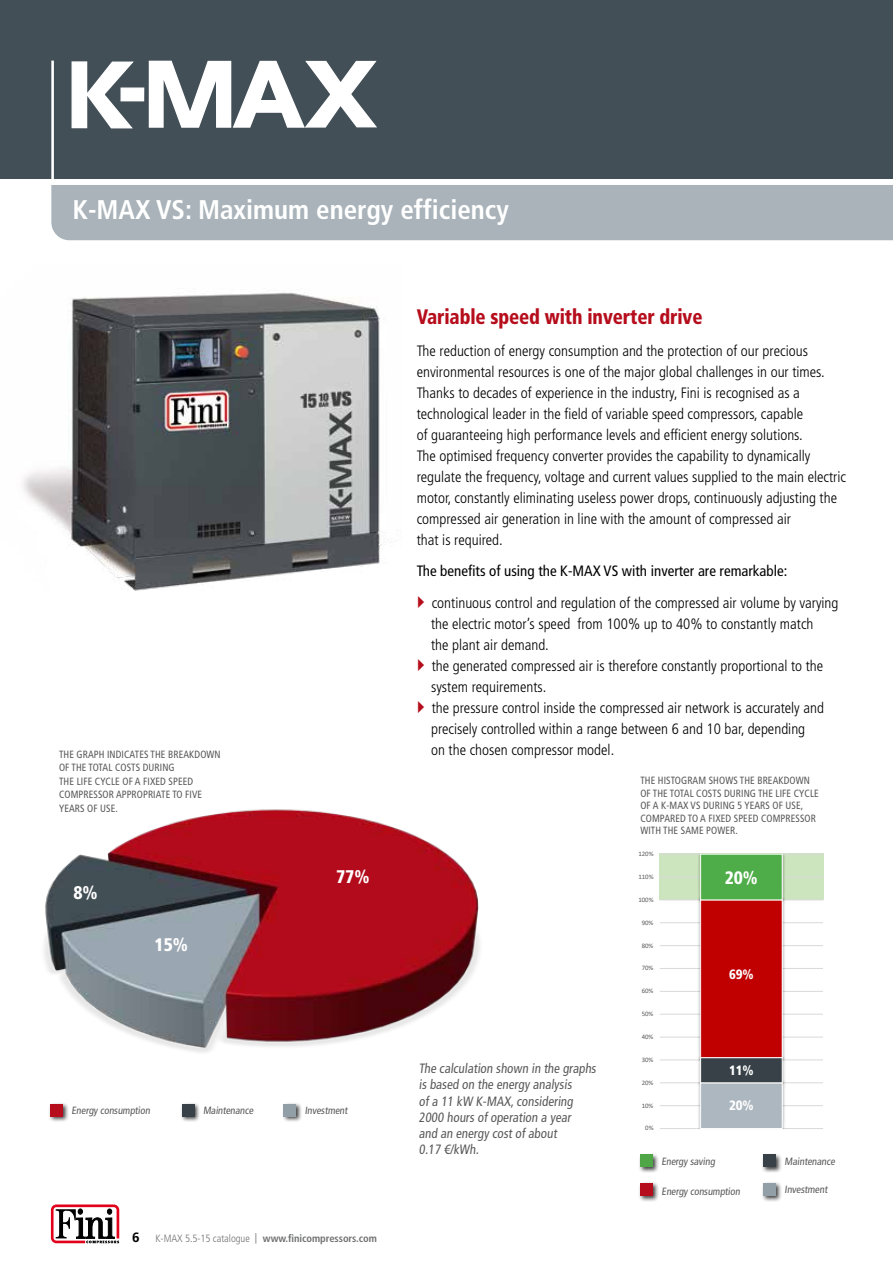
<style>
.page{position:relative;width:893px;height:1263px;background:#fff}
.page>*{position:absolute;margin:0;border:0;box-sizing:border-box;transform-origin:0 0}
.t1{font:700 condensed 27px "Frutiger LT Std";color:#fff}
.t2{font:900 condensed 21px "Frutiger LT Std";letter-spacing:-.005em;color:#b60d1c;scale:.9 1}
.t3{font:900 condensed 18.3px "Frutiger LT Std";color:#fff}
.t4{font:900 condensed 18px "Frutiger LT Std";color:#fff}
.t5{font:300 condensed 15px/21px "Frutiger LT Std";color:#000}
.t6{font:condensed 15px "Frutiger LT Std";color:#000}
.t7{font:condensed 13.5px/16.2px "Frutiger LT Std";color:#58585a;scale:.95 1}
.t8{font:900 condensed 13.5px "Frutiger LT Std";color:#fff}
.t9{font:condensed 10.5px/12.6px "Frutiger LT Std";letter-spacing:.01em;color:#58585a;scale:.95 1}
.t10{font:condensed 10.5px "Frutiger LT Std";letter-spacing:.01em;color:#58585a}
.t11{font:700 condensed 10.5px "Frutiger LT Std";letter-spacing:-.005em;color:#707172}
.t12{font:6.75px "Calibri";letter-spacing:.005em;color:#595959}
.s1{font-stretch:normal;font-size:13.5px;color:#000}
.s2{font-weight:400;font-stretch:normal;color:#fff}
.s3{font-weight:300}
.s4{font-weight:300;font-stretch:normal}
</style>
<div class="page">
<svg style="left:50px;top:1204px;width:70px;height:40px"></svg>
<img style="left:22px;top:292px;width:369px;height:299px">
<div style="left:0;top:0;width:893px;height:179px;background:#434f57"></div>
<hr style="left:51px;top:61px;width:3px;height:120px;background:#fff">
<div style="left:51px;top:185px;width:842px;height:55px;background:#a9b3b9"></div>
<svg style="left:71px;top:61px;width:64px;height:68px"></svg>
<div style="left:121px;top:88px;width:23px;height:13px;background:#fff"></div>
<svg style="left:148px;top:60px;width:229px;height:68px"></svg>
<div style="left:660px;top:854px;width:164px;height:46px;background:#cce5be"></div>
<hr style="left:660px;top:1128px;width:163px;height:1px;background:#d9d9d9">
<hr style="left:660px;top:1105px;width:163px;height:1px;background:#d9d9d9">
<hr style="left:660px;top:1082px;width:163px;height:1px;background:#d9d9d9">
<hr style="left:660px;top:1060px;width:163px;height:1px;background:#d9d9d9">
<hr style="left:660px;top:1037px;width:163px;height:1px;background:#d9d9d9">
<hr style="left:660px;top:1014px;width:163px;height:1px;background:#d9d9d9">
<hr style="left:660px;top:991px;width:163px;height:1px;background:#d9d9d9">
<hr style="left:660px;top:968px;width:163px;height:1px;background:#d9d9d9">
<hr style="left:660px;top:945px;width:163px;height:1px;background:#d9d9d9">
<hr style="left:660px;top:922px;width:163px;height:1px;background:#d9d9d9">
<hr style="left:660px;top:900px;width:163px;height:1px;background:#d9d9d9">
<hr style="left:660px;top:877px;width:163px;height:1px;background:#d9d9d9">
<hr style="left:660px;top:854px;width:163px;height:1px;background:#d9d9d9">
<img style="left:697px;top:1086px;width:89px;height:43px">
<img style="left:697px;top:1062px;width:89px;height:24px">
<img style="left:697px;top:903px;width:89px;height:159px">
<img style="left:697px;top:854px;width:89px;height:49px">
<div style="left:701px;top:1083px;width:81px;height:45px;background:#adb7bf"></div>
<div style="left:700px;top:1082px;width:82px;height:47px;border:1px solid #fff"></div>
<div style="left:700px;top:1057px;width:82px;height:26px;background:#374147;border:1px solid #fff"></div>
<div style="left:701px;top:900px;width:81px;height:157px;background:#c00000"></div>
<div style="left:700px;top:900px;width:82px;height:158px;border:1px solid #fff"></div>
<div style="left:701px;top:854px;width:81px;height:46px;background:#4ead48"></div>
<div style="left:639px;top:1181px;width:20px;height:21px;background:#000;opacity:.75"></div>
<div style="left:641px;top:1183px;width:12px;height:13px;background:#b60d1c"></div>
<div style="left:639px;top:1153px;width:20px;height:20px;background:#000;opacity:.75"></div>
<div style="left:641px;top:1155px;width:12px;height:12px;background:#4ea647"></div>
<div style="left:762px;top:1153px;width:20px;height:20px;background:#000;opacity:.75"></div>
<div style="left:764px;top:1155px;width:12px;height:12px;background:#374147"></div>
<div style="left:762px;top:1181px;width:20px;height:21px;background:#000;opacity:.75"></div>
<div style="left:764px;top:1183px;width:12px;height:13px;background:#939fa6"></div>
<div style="left:49px;top:1102px;width:20px;height:20px;background:#000;opacity:.75"></div>
<div style="left:51px;top:1104px;width:12px;height:12px;background:#b60d1c"></div>
<div style="left:282px;top:1102px;width:20px;height:20px;background:#000;opacity:.75"></div>
<div style="left:284px;top:1104px;width:12px;height:12px;background:#939fa6"></div>
<img style="left:44px;top:809px;width:436px;height:244px">
<div style="left:180px;top:1102px;width:21px;height:20px;background:#000;opacity:.75"></div>
<div style="left:182px;top:1104px;width:12px;height:12px;background:#374147"></div>
<h1 class="t1" style="left:72px;top:194px;width:438px">K-MAX VS: Maximum energy efficiency</h1>
<p class="t9" style="left:59px;top:747px;width:172px;line-height:13.5px">THE GRAPH INDICATES THE BREAKDOWN<br>OF THE TOTAL COSTS DURING<br>THE LIFE CYCLE OF A FIXED SPEED<br>COMPRESSOR APPROPRIATE TO FIVE<br>YEARS OF USE.</p>
<p class="t3" style="left:73px;top:882px;width:26px">8%</p>
<p class="t3" style="left:154px;top:934px;width:35px">15%</p>
<p class="t3" style="left:336px;top:866px;width:35px">77%</p>
<p class="t10" style="left:72px;top:1104px;width:81px">Energy consumption</p>
<p class="t10" style="left:305px;top:1104px;width:46px">Investment</p>
<p class="t10" style="left:203px;top:1104px;width:53px">Maintenance</p>
<p class="t11" style="left:132px;top:1232px;width:246px"><span class="s1">6</span> <span class="s2">|</span> <span class="s3">K-MAX 5.5-15 catalogue</span> <span class="s4">|</span> www.finicompressors.com</p>
<h2 class="t2" style="left:417px;top:304px;width:319px">Variable speed with inverter drive</h2>
<p class="t5" style="left:417px;top:340px;width:431px">The reduction of energy consumption and the protection of our precious environmental resources is one of the major global challenges in our times.<br>Thanks to decades of experience in the industry, Fini is recognised as a technological leader in the field of variable speed compressors, capable<br>of guaranteeing high performance levels and efficient energy solutions.<br>The optimised frequency converter provides the capability to dynamically regulate the frequency, voltage and current values supplied to the main electric motor, constantly eliminating useless power drops, continuously adjusting the compressed air generation in line with the amount of compressed air<br>that is required.</p>
<p class="t6" style="left:417px;top:562px;width:372px">The benefits of using the K-MAX VS with inverter are remarkable:</p>
<p class="t5" style="left:431px;top:592px;width:409px">continuous control and regulation of the compressed air volume by varying the electric motor’s speed from 100% up to 40% to constantly match<br>the plant air demand.<br>the generated compressed air is therefore constantly proportional to the system requirements.<br>the pressure control inside the compressed air network is accurately and precisely controlled within a range between 6 and 10 bar, depending<br>on the chosen compressor model.</p>
<p class="t9" style="left:640px;top:774px;width:189px">THE HISTOGRAM SHOWS THE BREAKDOWN<br>OF THE TOTAL COSTS DURING THE LIFE CYCLE<br>OF A K-MAX VS DURING 5 YEARS OF USE,<br>COMPARED TO A FIXED SPEED COMPRESSOR<br>WITH THE SAME POWER.</p>
<p class="t12" style="left:638px;top:849px;width:17px">120%</p>
<p class="t12" style="left:638px;top:872px;width:17px">110%</p>
<p class="t12" style="left:638px;top:895px;width:17px">100%</p>
<p class="t12" style="left:642px;top:918px;width:13px">90%</p>
<p class="t12" style="left:642px;top:941px;width:13px">80%</p>
<p class="t12" style="left:642px;top:963px;width:13px">70%</p>
<p class="t12" style="left:642px;top:986px;width:13px">60%</p>
<p class="t12" style="left:642px;top:1009px;width:13px">50%</p>
<p class="t12" style="left:642px;top:1032px;width:13px">40%</p>
<p class="t4" style="left:725px;top:867px;width:34px">20%</p>
<p class="t8" style="left:729px;top:966px;width:26px">69%</p>
<p class="t12" style="left:642px;top:1055px;width:13px">30%</p>
<p class="t7" style="left:419px;top:1060px;width:190px">The calculation shown in the graphs</p>
<p class="t8" style="left:729px;top:1062px;width:26px">11%</p>
<p class="t7" style="left:419px;top:1077px;width:166px">is based on the energy analysis of a 11 kW K-MAX, considering<br>2000 hours of operation a year and an energy cost of about<br>0.17 €/kWh.</p>
<p class="t12" style="left:642px;top:1078px;width:13px">20%</p>
<p class="t8" style="left:729px;top:1097px;width:26px">20%</p>
<p class="t12" style="left:642px;top:1101px;width:13px">10%</p>
<p class="t12" style="left:645px;top:1123px;width:10px">0%</p>
<p class="t10" style="left:661px;top:1155px;width:56px">Energy saving</p>
<p class="t10" style="left:662px;top:1185px;width:81px">Energy consumption</p>
<p class="t10" style="left:785px;top:1155px;width:53px">Maintenance</p>
<p class="t10" style="left:785px;top:1183px;width:46px">Investment</p>
</div>
